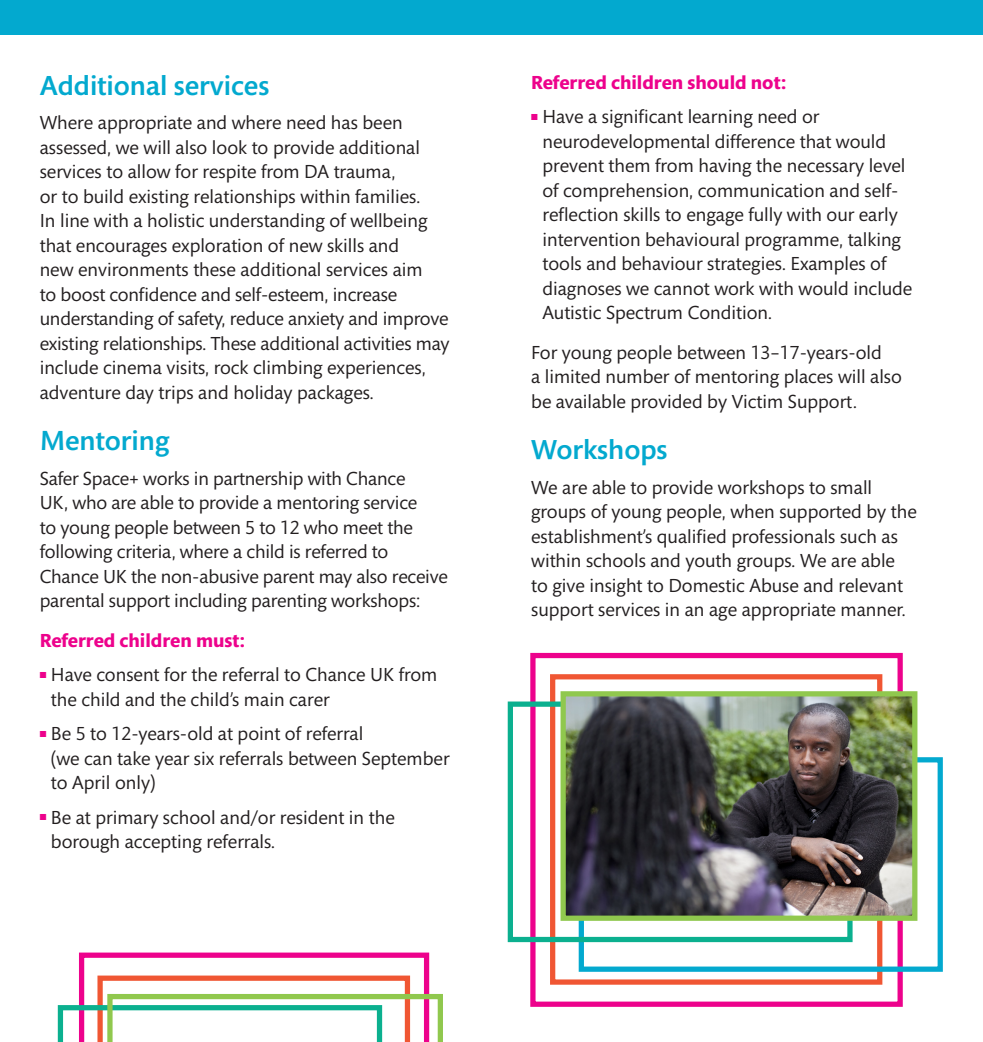
<style>
.page{position:relative;width:983px;height:1042px;background:#fff}
.page>*{position:absolute;margin:0;border:0;box-sizing:border-box;transform-origin:0 0}
.Sub_headings{font:500 28px "Mundo Sans Std";color:#03a9cf}
.Body_text{font:19.25px/24.5px "Mundo Sans";color:#231f20}
.Body_text-2{font:700 19.25px "Mundo Sans";color:#ed028c}
</style>
<div class="page">
<div style="left:0;top:0;width:506px;height:35px;background:#03a9cf"></div>
<div style="left:476px;top:0;width:506px;height:35px;background:#03a9cf"></div>
<div style="left:530px;top:653px;width:372px;height:354px;border:5px solid #ed028c"></div>
<div style="left:550px;top:674px;width:332px;height:310px;border:5px solid #f05633"></div>
<div style="left:578px;top:757px;width:364px;height:215px;border:5px solid #03a9cf"></div>
<div style="left:507px;top:701px;width:345px;height:241px;border:5px solid #0bb08f"></div>
<img style="left:566px;top:697px;width:345px;height:218px">
<div style="left:560px;top:691px;width:357px;height:230px;border:5px solid #90c84e"></div>
<svg style="left:58px;top:952px;width:385px;height:90px"></svg>
<p class="Sub_headings" style="left:40px;top:70px;width:231px">Additional services</p>
<p class="Body_text" style="left:40px;top:111px;width:411px">Where appropriate and where need has been assessed, we will also look to provide additional services to allow for respite from DA trauma,<br>or to build existing relationships within families.<br>In line with a holistic understanding of wellbeing that encourages exploration of new skills and<br>new environments these additional services aim<br>to boost confidence and self-esteem, increase understanding of safety, reduce anxiety and improve existing relationships. These additional activities may include cinema visits, rock climbing experiences, adventure day trips and holiday packages.</p>
<p class="Sub_headings" style="left:40px;top:426px;width:131px">Mentoring</p>
<p class="Body_text" style="left:40px;top:467px;width:409px">Safer Space+ works in partnership with Chance<br>UK, who are able to provide a mentoring service<br>to young people between 5 to 12 who meet the following criteria, where a child is referred to Chance UK the non-abusive parent may also receive parental support including parenting workshops:</p>
<p class="Body_text-2" style="left:40px;top:630px;width:207px">Referred children must:</p>
<p class="Body_text" style="left:51px;top:663px;width:388px;text-indent:-11px"><sup>■</sup> Have consent for the referral to Chance UK from the child and the child’s main carer</p>
<p class="Body_text" style="left:51px;top:722px;width:400px;text-indent:-11px"><sup>■</sup> Be 5 to 12-years-old at point of referral<br>(we can take year six referrals between September to April only)</p>
<p class="Body_text" style="left:51px;top:805px;width:345px;text-indent:-11px"><sup>■</sup> Be at primary school and/or resident in the borough accepting referrals.</p>
<p class="Body_text-2" style="left:531px;top:72px;width:256px">Referred children should not:</p>
<p class="Body_text" style="left:542px;top:105px;width:371px;text-indent:-11px"><sup>■</sup> Have a significant learning need or neurodevelopmental difference that would prevent them from having the necessary level of comprehension, communication and self&shy;reflection skills to engage fully with our early intervention behavioural programme, talking tools and behaviour strategies. Examples of diagnoses we cannot work with would include Autistic Spectrum Condition.</p>
<p class="Body_text" style="left:531px;top:340px;width:372px">For young people between 13–17-years-old<br>a limited number of mentoring places will also be available provided by Victim Support.</p>
<p class="Sub_headings" style="left:531px;top:435px;width:138px">Workshops</p>
<p class="Body_text" style="left:531px;top:475px;width:387px">We are able to provide workshops to small groups of young people, when supported by the establishment’s qualified professionals such as within schools and youth groups. We are able<br>to give insight to Domestic Abuse and relevant support services in an age appropriate manner.</p>
</div>
